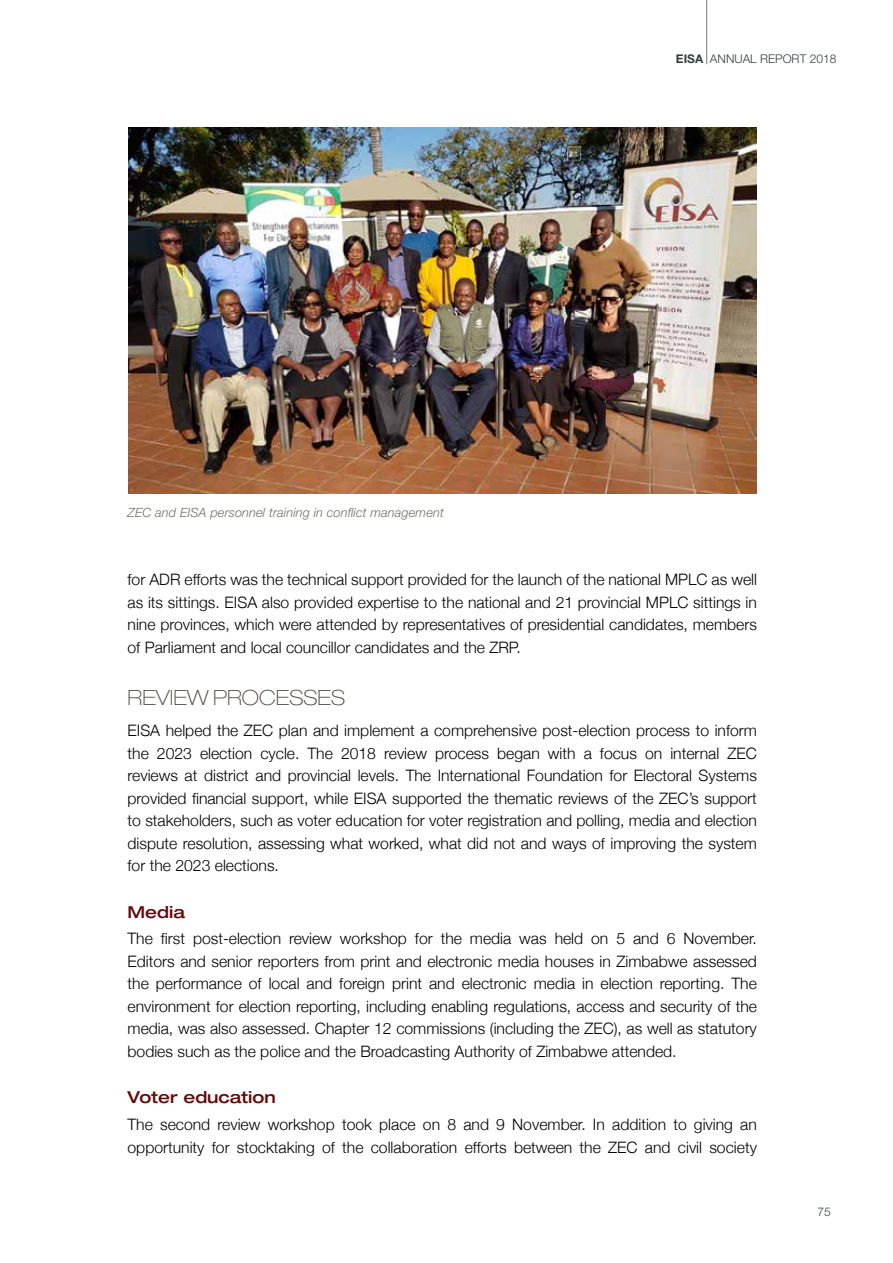
<style>
.page{position:relative;width:893px;height:1263px;background:#fff}
.page>*{position:absolute;margin:0;border:0;box-sizing:border-box;transform-origin:0 0}
.t1{font:100 expanded 21px "Helvetica Neue LT Std";color:#4f463f}
.t2{font:500 expanded 16.5px "Helvetica Neue LT Std";color:#650809}
.t3{font:300 15.75px/22.5px "Helvetica Neue";color:#000;text-align:justify}
.t4{font:italic 300 12.75px "Helvetica Neue LT Std";letter-spacing:.01em;color:#766c65}
.t5{font:300 12px "Helvetica Neue LT Std";color:#333d41}
.s1{font-weight:700}
</style>
<div class="page">
<hr style="left:706px;top:0;width:1px;height:64px;background:#333d41">
<img style="left:128px;top:128px;width:629px;height:365px">
<p class="t4" style="left:128px;top:505px;width:318px">ZEC and EISA personnel training in conflict management</p>
<p class="t5" style="left:676px;top:51px;width:162px"><span class="s1">EISA</span> ANNUAL REPORT 2018</p>
<p class="t3" style="left:128px;top:568px;width:631px">for ADR efforts was the technical support provided for the launch of the national MPLC as well as its sittings. EISA also provided expertise to the national and 21 provincial MPLC sittings in nine provinces, which were attended by representatives of presidential candidates, members of Parliament and local councillor candidates and the ZRP.</p>
<h1 class="t1" style="left:128px;top:685px;width:219px">REVIEW PROCESSES</h1>
<p class="t3" style="left:128px;top:719px;width:631px">EISA helped the ZEC plan and implement a comprehensive post-election process to inform the 2023 election cycle. The 2018 review process began with a focus on internal ZEC reviews at district and provincial levels. The International Foundation for Electoral Systems provided financial support, while EISA supported the thematic reviews of the ZEC’s support to stakeholders, such as voter education for voter registration and polling, media and election dispute resolution, assessing what worked, what did not and ways of improving the system for the 2023 elections.</p>
<p class="t2" style="left:128px;top:901px;width:59px">Media</p>
<p class="t3" style="left:128px;top:927px;width:631px">The first post-election review workshop for the media was held on 5 and 6 November.<br>Editors and senior reporters from print and electronic media houses in Zimbabwe assessed the performance of local and foreign print and electronic media in election reporting. The environment for election reporting, including enabling regulations, access and security of the media, was also assessed. Chapter 12 commissions (including the ZEC), as well as statutory bodies such as the police and the Broadcasting Authority of Zimbabwe attended.</p>
<p class="t2" style="left:128px;top:1087px;width:150px">Voter education</p>
<p class="t3" style="left:128px;top:1113px;width:631px">The second review workshop took place on 8 and 9 November. In addition to giving an opportunity for stocktaking of the collaboration efforts between the ZEC and civil society</p>
<p class="t5" style="left:818px;top:1205px;width:15px">75</p>
</div>
